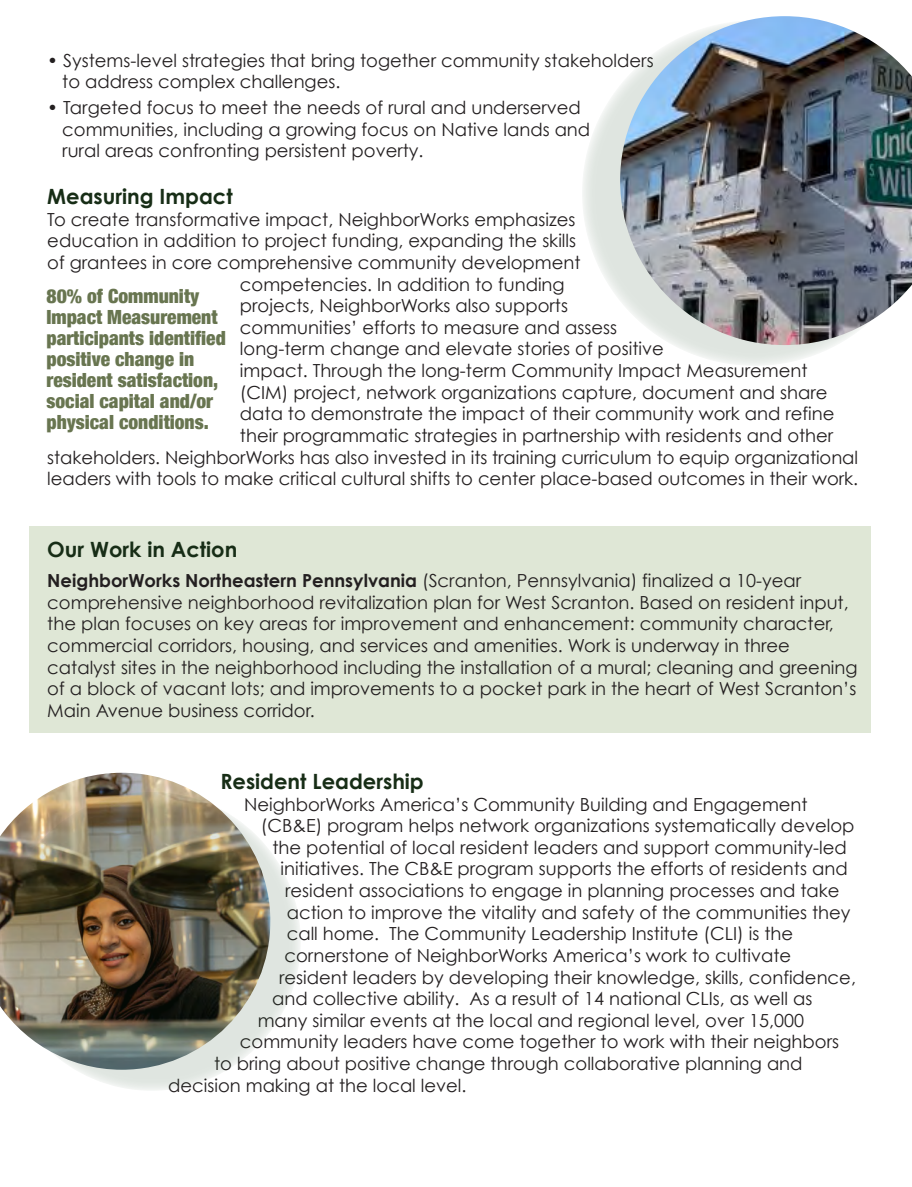
<style>
.page{position:relative;width:912px;height:1187px;background:#fff}
.page>*{position:absolute;margin:0;border:0;box-sizing:border-box;transform-origin:0 0}
.t1{font:700 21px "Century Gothic";color:#172d16}
.t2{font:900 condensed 19.5px/21px "Helvetica Neue";color:#687550}
.t3{font:18px/21.6px "Century Gothic";color:#231f20}
.s1{font-weight:700}
</style>
<div class="page">
<div style="left:30px;top:526px;width:840px;height:206px;background:#dfe7d6"></div>
<svg style="left:583px;top:87px;width:252px;height:278px"></svg>
<img style="left:620px;top:16px;width:291px;height:329px">
<img style="left:0;top:772px;width:237px;height:296px">
<img style="left:2px;top:791px;width:299px;height:299px;border-radius:50%">
<p class="t3" style="left:62px;top:49px;width:592px;text-indent:-15px">• Systems-level strategies that bring together community stakeholders to address complex challenges.</p>
<p class="t3" style="left:62px;top:96px;width:529px;text-indent:-15px">• Targeted focus to meet the needs of rural and underserved communities, including a growing focus on Native lands and rural areas confronting persistent poverty.</p>
<p class="t1" style="left:47px;top:180px;width:187px">Measuring Impact</p>
<p class="t3" style="left:47px;top:208px;width:529px">To create transformative impact, NeighborWorks emphasizes</p>
<p class="t3" style="left:47px;top:230px;width:530px">education in addition to project funding, expanding the skills</p>
<p class="t3" style="left:47px;top:251px;width:534px">of grantees in core comprehensive community development</p>
<p class="t3" style="left:240px;top:273px;width:326px">competencies. In addition to funding</p>
<p class="t3" style="left:240px;top:294px;width:329px">projects, NeighborWorks also supports</p>
<p class="t3" style="left:240px;top:316px;width:378px">communities’ efforts to measure and assess</p>
<p class="t3" style="left:240px;top:338px;width:425px">long-term change and elevate stories of positive</p>
<p class="t3" style="left:240px;top:359px;width:569px">impact. Through the long-term Community Impact Measurement</p>
<p class="t3" style="left:240px;top:381px;width:589px">(CIM) project, network organizations capture, document and share</p>
<p class="t3" style="left:240px;top:402px;width:596px">data to demonstrate the impact of their community work and refine</p>
<p class="t3" style="left:240px;top:424px;width:594px">their programmatic strategies in partnership with residents and other</p>
<p class="t3" style="left:47px;top:446px;width:811px">stakeholders. NeighborWorks has also invested in its training curriculum to equip organizational</p>
<p class="t3" style="left:47px;top:467px;width:812px">leaders with tools to make critical cultural shifts to center place-based outcomes in their work.</p>
<p class="t2" style="left:46px;top:284px;width:181px">80% of Community<br>Impact Measurement participants identified positive change in resident satisfaction, social capital and/or physical conditions.</p>
<p class="t1" style="left:47px;top:533px;width:191px">Our Work in Action</p>
<p class="t3" style="left:47px;top:569px;width:811px"><span class="s1">NeighborWorks Northeastern Pennsylvania</span> (Scranton, Pennsylvania) finalized a 10-year comprehensive neighborhood revitalization plan for West Scranton. Based on resident input, the plan focuses on key areas for improvement and enhancement: community character, commercial corridors, housing, and services and amenities. Work is underway in three catalyst sites in the neighborhood including the installation of a mural; cleaning and greening of a block of vacant lots; and improvements to a pocket park in the heart of West Scranton’s Main Avenue business corridor.</p>
<p class="t1" style="left:220px;top:765px;width:205px">Resident Leadership</p>
<p class="t3" style="left:244px;top:792px;width:565px">NeighborWorks America’s Community Building and Engagement</p>
<p class="t3" style="left:260px;top:814px;width:595px">(CB&amp;E) program helps network organizations systematically develop</p>
<p class="t3" style="left:272px;top:836px;width:575px">the potential of local resident leaders and support community-led</p>
<p class="t3" style="left:280px;top:857px;width:568px">initiatives. The CB&amp;E program supports the efforts of residents and</p>
<p class="t3" style="left:285px;top:879px;width:555px">resident associations to engage in planning processes and take</p>
<p class="t3" style="left:287px;top:900px;width:565px">action to improve the vitality and safety of the communities they</p>
<p class="t3" style="left:286px;top:922px;width:508px">call home. The Community Leadership Institute (CLI) is the</p>
<p class="t3" style="left:284px;top:944px;width:508px">cornerstone of NeighborWorks America’s work to cultivate</p>
<p class="t3" style="left:279px;top:965px;width:578px">resident leaders by developing their knowledge, skills, confidence,</p>
<p class="t3" style="left:272px;top:987px;width:541px">and collective ability. As a result of 14 national CLIs, as well as</p>
<p class="t3" style="left:257px;top:1008px;width:547px">many similar events at the local and regional level, over 15,000</p>
<p class="t3" style="left:240px;top:1030px;width:600px">community leaders have come together to work with their neighbors</p>
<p class="t3" style="left:214px;top:1052px;width:590px">to bring about positive change through collaborative planning and</p>
<p class="t3" style="left:168px;top:1073px;width:300px">decision making at the local level.</p>
</div>
